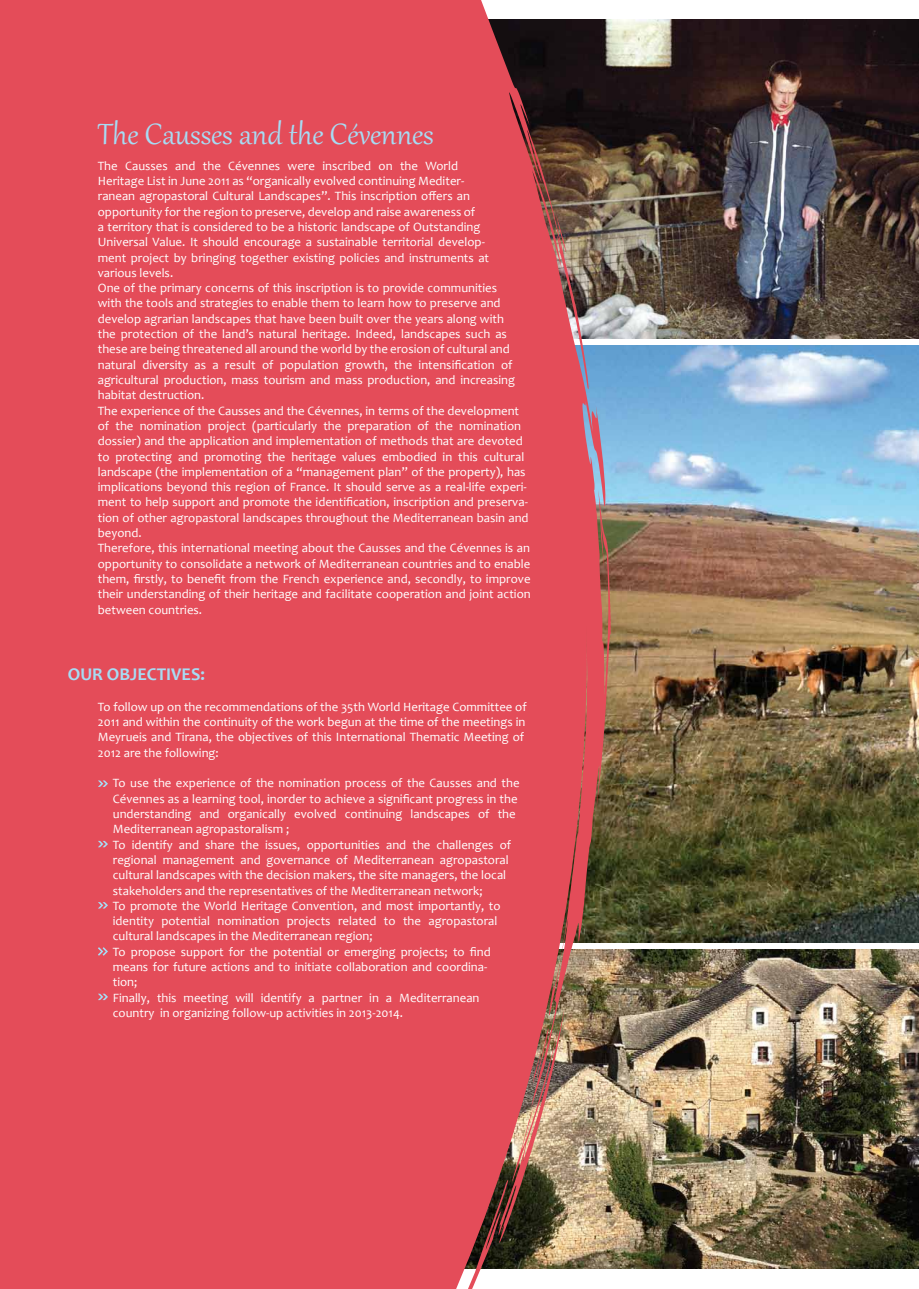
<style>
.page{position:relative;width:919px;height:1289px;background:#fff}
.page>*{position:absolute;margin:0;border:0;box-sizing:border-box;transform-origin:0 0}
.t1{font:36px "Gabriola";color:#a7dcf4}
.t2{font:700 18px "Candara";color:#a7dcf4}
.t3{font:12.75px/15.3px "Candara";color:#fff}
</style>
<div class="page">
<img style="left:664px;top:949px;width:254px;height:319px">
<img style="left:664px;top:20px;width:254px;height:318px">
<img style="left:664px;top:345px;width:254px;height:597px">
<img style="left:610px;top:19px;width:54px;height:1250px">
<div style="left:0;top:0;width:610px;height:1288px;background:#e44c59"></div>
<svg style="left:414px;top:1008px;width:150px;height:280px"></svg>
<svg style="left:555px;top:212px;width:11px;height:40px"></svg>
<svg style="left:98px;top:780px;width:10px;height:6px"></svg>
<svg style="left:98px;top:840px;width:10px;height:7px"></svg>
<svg style="left:98px;top:902px;width:10px;height:6px"></svg>
<svg style="left:98px;top:947px;width:10px;height:8px"></svg>
<svg style="left:98px;top:993px;width:10px;height:7px"></svg>
<h1 class="t1" style="left:98px;top:111px;width:337px">The Causses and the Cévennes</h1>
<p class="t3" style="left:98px;top:158px;width:434px">The Causses and the Cévennes were inscribed on the World<br>Heritage List in June 2011 as “organically evolved continuing Mediter-<br>ranean agropastoral Cultural Landscapes”. This inscription offers an opportunity for the region to preserve, develop and raise awareness of<br>a territory that is considered to be a historic landscape of Outstanding Universal Value. It should encourage a sustainable territorial develop-<br>ment project by bringing together existing policies and instruments at various levels.<br>One of the primary concerns of this inscription is to provide communities<br>with the tools and strategies to enable them to learn how to preserve and develop agrarian landscapes that have been built over the years along with<br>the protection of the land’s natural heritage. Indeed, landscapes such as these are being threatened all around the world by the erosion of cultural and natural diversity as a result of population growth, the intensification of agricultural production, mass tourism and mass production, and increasing habitat destruction.<br>The experience of the Causses and the Cévennes, in terms of the development of the nomination project (particularly the preparation of the nomination dossier) and the application and implementation of methods that are devoted to protecting and promoting the heritage values embodied in this cultural landscape (the implementation of a “management plan” of the property), has implications beyond this region of France. It should serve as a real-life experi&shy;ment to help support and promote the identification, inscription and preserva&shy;tion of other agropastoral landscapes throughout the Mediterranean basin and beyond.<br>Therefore, this international meeting about the Causses and the Cévennes is an opportunity to consolidate a network of Mediterranean countries and to enable them, firstly, to benefit from the French experience and, secondly, to improve their understanding of their heritage and facilitate cooperation and joint action between countries.</p>
<h2 class="t2" style="left:68px;top:663px;width:139px">OUR OBJECTIVES:</h2>
<p class="t3" style="left:98px;top:699px;width:430px">To follow up on the recommendations of the 35th World Heritage Committee of 2011 and within the continuity of the work begun at the time of the meetings in Meyrueis and Tirana, the objectives of this International Thematic Meeting of 2012 are the following:</p>
<p class="t3" style="left:113px;top:775px;width:408px">To use the experience of the nomination process of the Causses and the Cévennes as a learning tool, inorder to achieve a significant progress in the understanding and organically evolved continuing landscapes of the Mediterranean agropastoralism ;<br>To identify and share the issues, opportunities and the challenges of regional management and governance of Mediterranean agropastoral cultural landscapes with the decision makers, the site managers, the local stakeholders and the representatives of the Mediterranean network;<br>To promote the World Heritage Convention, and most importantly, to identity potential nomination projects related to the agropastoral cultural landscapes in the Mediterranean region;<br>To propose support for the potential or emerging projects; to find means for future actions and to initiate collaboration and coordina-<br>tion;<br>Finally, this meeting will identify a partner in a Mediterranean country in organizing follow-up activities in 2013-2014.</p>
</div>
